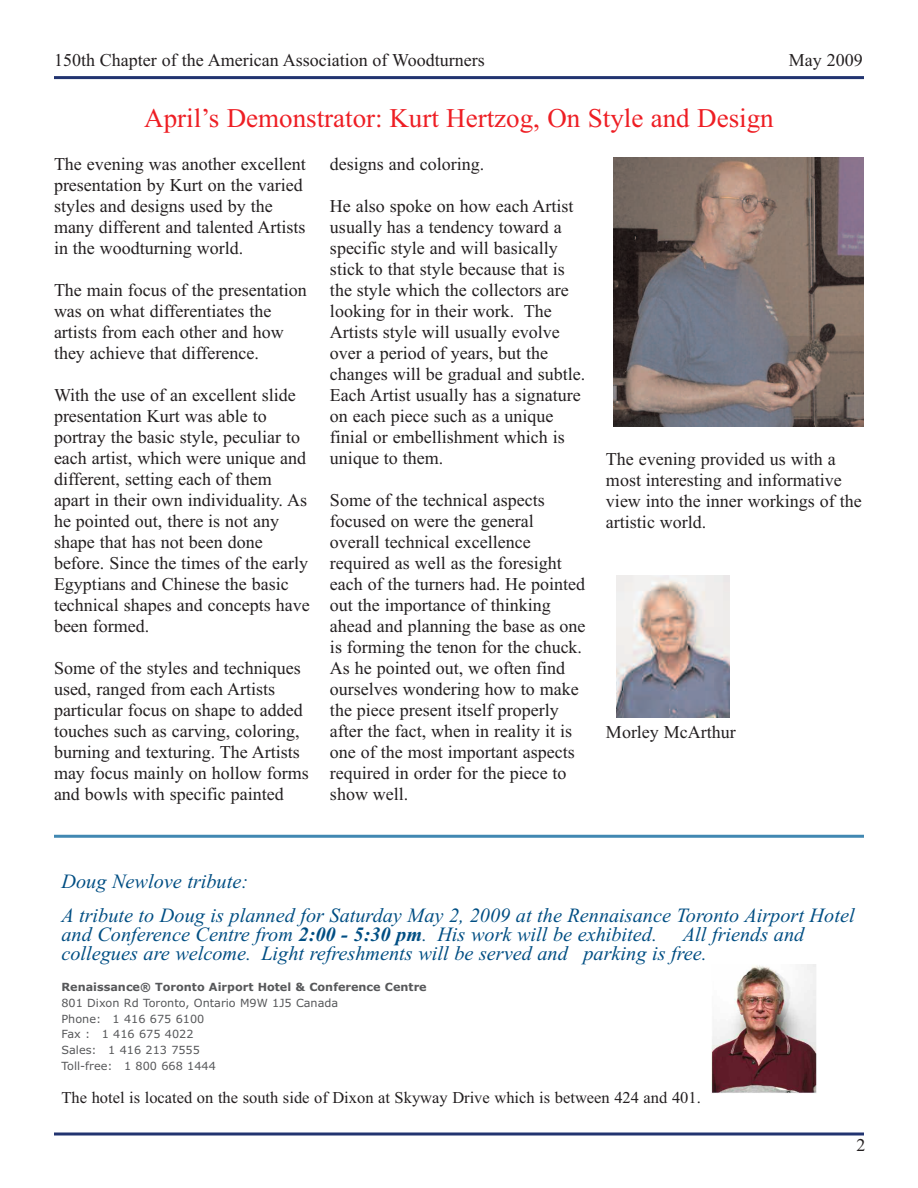
<style>
.page{position:relative;width:918px;height:1188px;background:#fff}
.page>*{position:absolute;margin:0;border:0;box-sizing:border-box;transform-origin:0 0}
.t1{font:27px "Times New Roman";color:#ee1e24}
.t2{font:italic 20.25px/34.2px "Times New Roman";color:#004e83}
.t3{font:18px/21px "Times New Roman";color:#231f20}
.t4{font:16.5px "Times New Roman";color:#231f20}
.t5{font:11.25px/15.8px "Verdana";color:#57585a}
.t6{font:700 11.25px "Verdana";color:#57585a}
.s1{font-weight:700}
</style>
<div class="page">
<hr style="left:54px;top:76px;width:810px;height:3px;background:#223470">
<svg style="left:54px;top:1132px;width:810px;height:4px"></svg>
<img style="left:613px;top:157px;width:251px;height:270px">
<hr style="left:54px;top:835px;width:810px;height:3px;background:#4188b2">
<img style="left:616px;top:575px;width:114px;height:142px">
<img style="left:711px;top:964px;width:105px;height:129px">
<p class="t3" style="left:54px;top:50px;width:432px">150th Chapter of the American Association of Woodturners</p>
<p class="t3" style="left:789px;top:50px;width:75px">May 2009</p>
<h1 class="t1" style="left:144px;top:102px;width:631px">April’s Demonstrator: Kurt Hertzog, On Style and Design</h1>
<p class="t3" style="left:54px;top:153px;width:253px">The evening was another excellent presentation by Kurt on the varied styles and designs used by the many different and talented Artists in the woodturning world.</p>
<p class="t3" style="left:54px;top:279px;width:254px">The main focus of the presentation was on what differentiates the artists from each other and how they achieve that difference.</p>
<p class="t3" style="left:54px;top:384px;width:257px">With the use of an excellent slide presentation Kurt was able to portray the basic style, peculiar to each artist, which were unique and different, setting each of them apart in their own individuality. As he pointed out, there is not any shape that has not been done before. Since the times of the early<br>Egyptians and Chinese the basic technical shapes and concepts have been formed.</p>
<p class="t3" style="left:54px;top:657px;width:256px">Some of the styles and techniques used, ranged from each Artists particular focus on shape to added touches such as carving, coloring, burning and texturing. The Artists may focus mainly on hollow forms and bowls with specific painted</p>
<p class="t3" style="left:330px;top:153px;width:156px">designs and coloring.</p>
<p class="t3" style="left:330px;top:195px;width:257px">He also spoke on how each Artist usually has a tendency toward a specific style and will basically stick to that style because that is the style which the collectors are looking for in their work. The<br>Artists style will usually evolve over a period of years, but the changes will be gradual and subtle.<br>Each Artist usually has a signature on each piece such as a unique finial or embellishment which is unique to them.</p>
<p class="t3" style="left:330px;top:489px;width:257px">Some of the technical aspects focused on were the general overall technical excellence required as well as the foresight each of the turners had. He pointed out the importance of thinking ahead and planning the base as one is forming the tenon for the chuck.<br>As he pointed out, we often find ourselves wondering how to make the piece present itself properly after the fact, when in reality it is one of the most important aspects required in order for the piece to show well.</p>
<p class="t3" style="left:606px;top:448px;width:257px">The evening provided us with a most interesting and informative view into the inner workings of the artistic world.</p>
<p class="t3" style="left:606px;top:721px;width:131px">Morley McArthur</p>
<p class="t2" style="left:62px;top:864px;width:795px">Doug Newlove tribute:<br>A tribute to Doug is planned for Saturday May 2, 2009 at the Rennaisance Toronto Airport Hotel</p>
<p class="t2" style="left:62px;top:917px;width:597px">and Conference Centre from <span class="s1">2:00 - 5:30 pm</span>. His work will be exhibited.</p>
<p class="t2" style="left:61px;top:925px;width:744px;line-height:18.8px;text-indent:621px">All friends and collegues are welcome. Light refreshments will be served and parking is free.</p>
<p class="t6" style="left:62px;top:981px;width:367px">Renaissance® Toronto Airport Hotel &amp; Conference Centre</p>
<p class="t5" style="left:62px;top:995px;width:278px">801 Dixon Rd Toronto, Ontario M9W 1J5 Canada<br>Phone: 1 416 675 6100<br>Fax : 1 416 675 4022<br>Sales: 1 416 213 7555<br>Toll-free: 1 800 668 1444</p>
<p class="t4" style="left:62px;top:1088px;width:641px">The hotel is located on the south side of Dixon at Skyway Drive which is between 424 and 401.</p>
<p class="t3" style="left:856px;top:1134px;width:10px">2</p>
</div>
